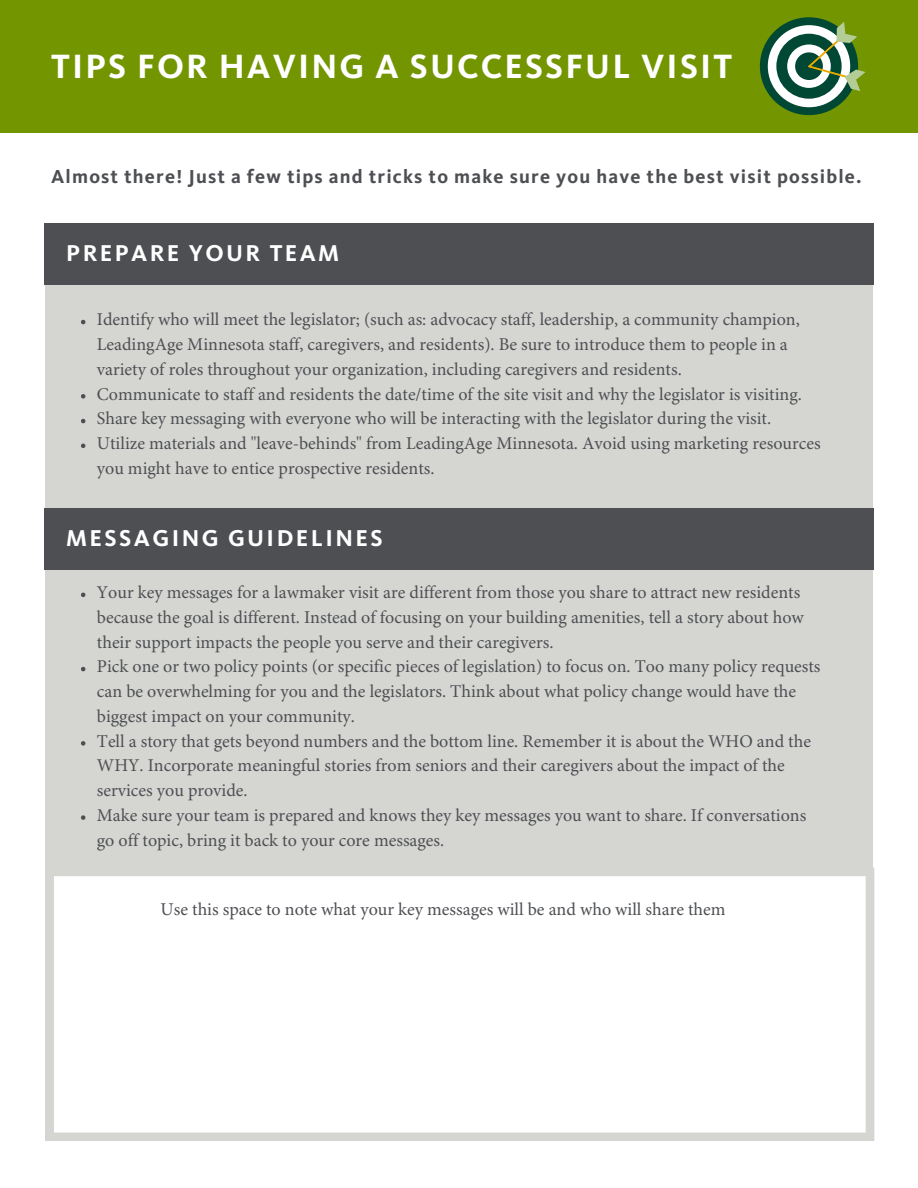
<style>
.page{position:relative;width:918px;height:1188px;background:#fff}
.page>*{position:absolute;margin:0;border:0;box-sizing:border-box;transform-origin:0 0}
.t1{font:700 34.95px "Kievit OT";letter-spacing:.06em;color:#fff}
.t2{font:700 23.7px "Kievit OT";letter-spacing:.1em;color:#fff}
.t3{font:700 19.5px "Kievit OT";letter-spacing:.06em;color:#4d4f53}
.t4{font:18px/24.8px "Minion Pro";color:#4d4f53}
.t5{font:700 16.2px "Kievit OT";letter-spacing:.1em;color:#fff}
</style>
<div class="page">
<div style="left:0;top:0;width:918px;height:133px;background:#739600"></div>
<div style="left:760px;top:17px;width:98px;height:98px;background:#004833;border-radius:50%"></div>
<div style="left:768px;top:25px;width:82px;height:82px;background:#fff;border-radius:50%"></div>
<div style="left:776px;top:34px;width:66px;height:65px;background:#004833;border-radius:50%"></div>
<div style="left:787px;top:45px;width:44px;height:43px;background:#fff;border-radius:50%"></div>
<div style="left:795px;top:52px;width:28px;height:28px;background:#004833;border-radius:50%"></div>
<svg style="left:808px;top:22px;width:58px;height:69px"></svg>
<div style="left:45px;top:263px;width:828px;height:878px;background:#d5d6d2"></div>
<div style="left:44px;top:223px;width:829px;height:62px;background:#4d4f53"></div>
<svg style="left:81px;top:320px;width:4px;height:4px"></svg>
<svg style="left:81px;top:394px;width:4px;height:5px"></svg>
<svg style="left:81px;top:419px;width:4px;height:4px"></svg>
<svg style="left:81px;top:444px;width:4px;height:4px"></svg>
<svg style="left:81px;top:593px;width:4px;height:4px"></svg>
<svg style="left:81px;top:667px;width:4px;height:4px"></svg>
<svg style="left:81px;top:741px;width:4px;height:5px"></svg>
<svg style="left:81px;top:815px;width:4px;height:5px"></svg>
<div style="left:45px;top:508px;width:829px;height:62px;background:#4d4f53"></div>
<svg style="left:54px;top:868px;width:820px;height:273px;background:#fcfcfb"></svg>
<h1 class="t1" style="left:51px;top:45px;width:683px">TIPS FOR HAVING A SUCCESSFUL VISIT</h1>
<p class="t5" style="left:101px;top:69px;width:284px">STEP 4. SEND YOUR INVITATION</p>
<p class="t3" style="left:51px;top:165px;width:812px">Almost there! Just a few tips and tricks to make sure you have the best visit possible.</p>
<h2 class="t2" style="left:66px;top:239px;width:274px">PREPARE YOUR TEAM</h2>
<p class="t4" style="left:97px;top:309px;width:725px">Identify who will meet the legislator; (such as: advocacy staff, leadership, a community champion, LeadingAge Minnesota staff, caregivers, and residents). Be sure to introduce them to people in a variety of roles throughout your organization, including caregivers and residents.<br>Communicate to staff and residents the date/time of the site visit and why the legislator is visiting.<br>Share key messaging with everyone who will be interacting with the legislator during the visit.<br>Utilize materials and "leave-behinds" from LeadingAge Minnesota. Avoid using marketing resources you might have to entice prospective residents.</p>
<h2 class="t2" style="left:66px;top:524px;width:318px">MESSAGING GUIDELINES</h2>
<p class="t4" style="left:97px;top:582px;width:725px">Your key messages for a lawmaker visit are different from those you share to attract new residents because the goal is different. Instead of focusing on your building amenities, tell a story about how their support impacts the people you serve and their caregivers.<br>Pick one or two policy points (or specific pieces of legislation) to focus on. Too many policy requests can be overwhelming for you and the legislators. Think about what policy change would have the biggest impact on your community.<br>Tell a story that gets beyond numbers and the bottom line. Remember it is about the WHO and the WHY. Incorporate meaningful stories from seniors and their caregivers about the impact of the services you provide.<br>Make sure your team is prepared and knows they key messages you want to share. If conversations go off topic, bring it back to your core messages.</p>
<p class="t4" style="left:161px;top:899px;width:567px">Use this space to note what your key messages will be and who will share them</p>
</div>
